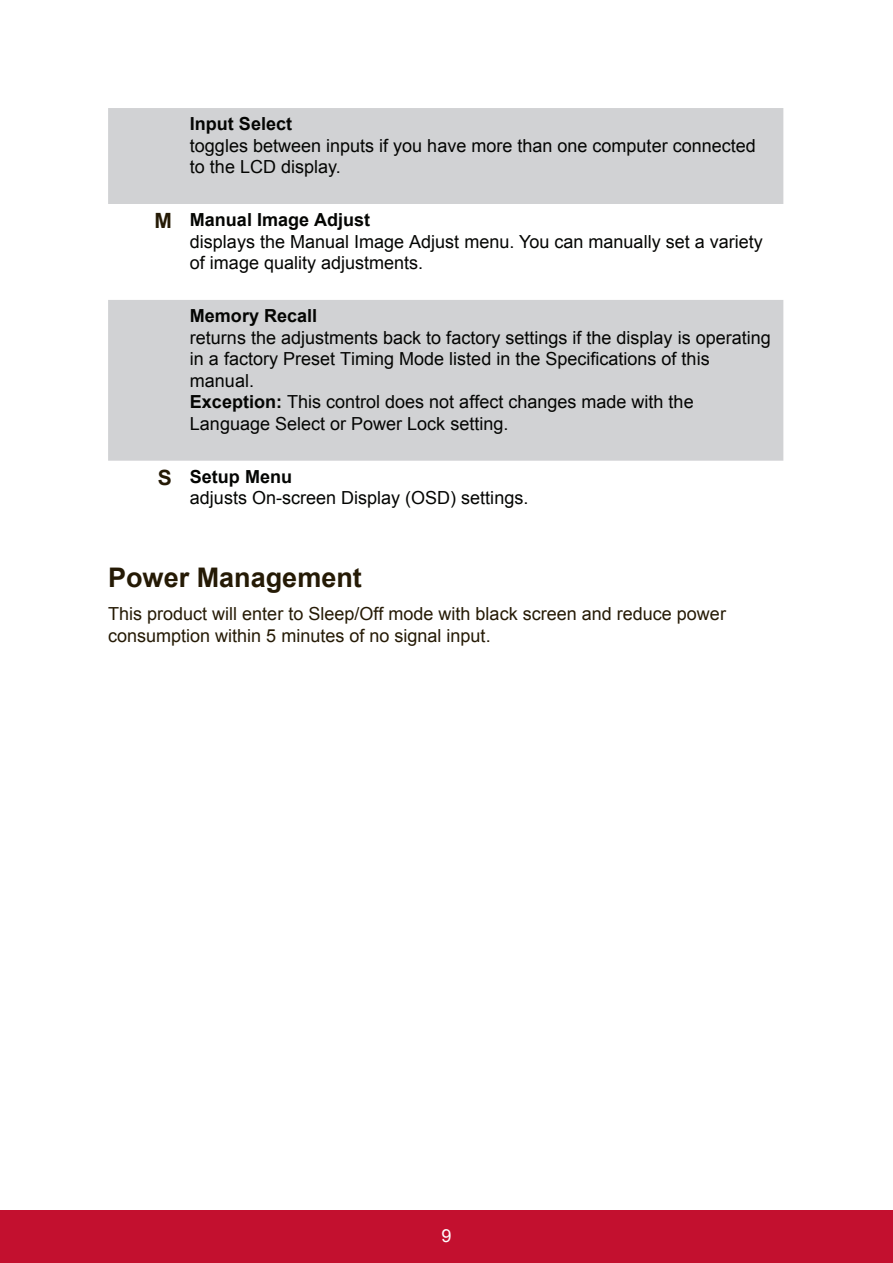
<style>
.page{position:relative;width:893px;height:1263px;background:#fff}
.page>*{position:absolute;margin:0;border:0;box-sizing:border-box;transform-origin:0 0}
.t1{font:700 27px "Arial";color:#251a05}
.t2{font:18px/21.6px "Arial";color:#040503}
.t3{font:18px/21.6px "Arial";color:#251a05}
.t4{font:700 18px "Arial";color:#040503}
.t5{font:18px "Arial";color:#fff}
.s1{font-weight:700;font-size:21px;color:#251a05}
.s2{font-weight:700}
</style>
<div class="page">
<div style="left:0;top:1210px;width:892px;height:53px;background:#c3102f"></div>
<svg style="left:108px;top:108px;width:675px;height:353px;fill:#d1d2d4"></svg>
<p class="t4" style="left:190px;top:112px;width:104px">Input Select</p>
<p class="t2" style="left:190px;top:135px;width:567px">toggles between inputs if you have more than one computer connected to the LCD display.</p>
<p class="t2" style="left:190px;top:209px;width:574px;text-indent:-35px"><span class="s1">M</span> <span class="s2">Manual Image Adjust<br></span>displays the Manual Image Adjust menu. You can manually set a variety of image quality adjustments.</p>
<p class="t4" style="left:190px;top:304px;width:129px">Memory Recall</p>
<p class="t2" style="left:190px;top:327px;width:582px">returns the adjustments back to factory settings if the display is operating in a factory Preset Timing Mode listed in the Specifications of this manual.<br><span class="s2">Exception:</span> This control does not affect changes made with the Language Select or Power Lock setting.</p>
<p class="t2" style="left:190px;top:466px;width:340px;text-indent:-32px"><span class="s1">S</span> <span class="s2">Setup Menu<br></span>adjusts On-screen Display (OSD) settings.</p>
<h1 class="t1" style="left:108px;top:559px;width:255px">Power Management</h1>
<p class="t3" style="left:108px;top:603px;width:619px">This product will enter to Sleep/Off mode with black screen and reduce power consumption within 5 minutes of no signal input.</p>
<p class="t5" style="left:441px;top:1223px;width:12px">9</p>
</div>
